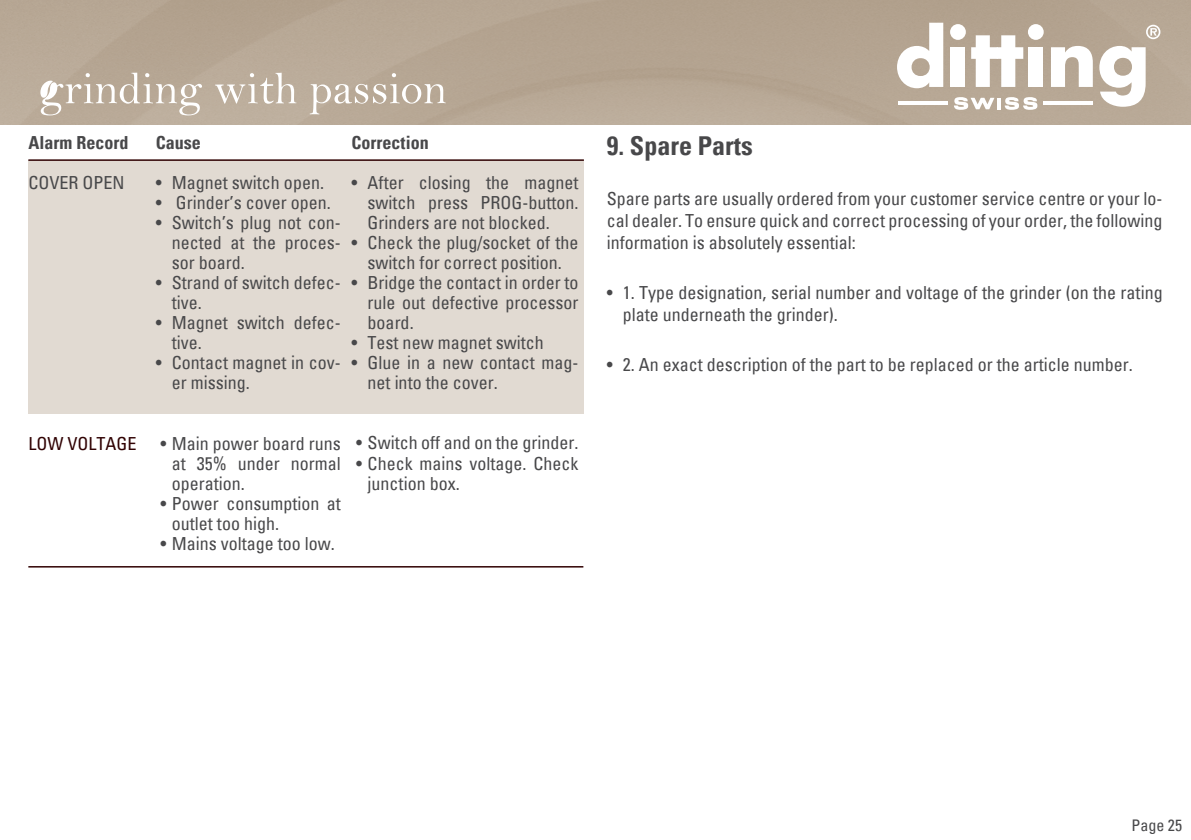
<style>
.page{position:relative;width:1191px;height:840px;background:#fff}
.page>*{position:absolute;margin:0;border:0;box-sizing:border-box;transform-origin:0 0}
.t1{font:700 condensed 26px "Univers";color:#48484a}
.t2{font:condensed 18px/20px "Univers";color:#48484a}
.t3{font:700 condensed 18px "Univers";color:#48484a}
.t4{font:condensed 18px "Univers";color:#300203}
.t5{font:condensed 16px "Univers";color:#48484a}
</style>
<div class="page">
<svg style="left:897px;top:23px;width:46px;height:65px"></svg>
<svg style="left:971px;top:35px;width:52px;height:52px"></svg>
<svg style="left:1051px;top:46px;width:41px;height:41px"></svg>
<svg style="left:1099px;top:46px;width:46px;height:61px"></svg>
<svg style="left:954px;top:97px;width:40px;height:13px"></svg>
<svg style="left:1004px;top:97px;width:33px;height:13px"></svg>
<svg style="left:1146px;top:25px;width:14px;height:14px"></svg>
<svg style="left:215px;top:73px;width:81px;height:31px;background:#c9beb0"></svg>
<svg style="left:310px;top:73px;width:136px;height:41px;background:#c3b6a6"></svg>
<svg style="left:40px;top:73px;width:162px;height:42px;background:#c6b9aa"></svg>
<div style="left:28px;top:160px;width:556px;height:254px;background:#e1dad2"></div>
<hr style="left:28px;top:159px;width:556px;height:2px;background:#300203">
<hr style="left:28px;top:565px;width:555px;height:2px;background:#300203">
<p class="t3" style="left:28px;top:132px;width:101px">Alarm Record</p>
<p class="t2" style="left:28px;top:172px;width:98px">COVER OPEN</p>
<p class="t4" style="left:28px;top:431px;width:109px">LOW VOLTAGE</p>
<p class="t3" style="left:156px;top:132px;width:46px">Cause</p>
<p class="t2" style="left:156px;top:172px;width:169px">• Magnet switch open.</p>
<p class="t2" style="left:156px;top:192px;width:176px">• Grinder’s cover open.</p>
<p class="t2" style="left:172px;top:212px;width:170px;text-align:justify;text-indent:-16px">• Switch’s plug not con&shy;nected at the proces&shy;sor board.</p>
<p class="t2" style="left:172px;top:272px;width:170px;text-indent:-16px">• Strand of switch defec&shy;tive.</p>
<p class="t2" style="left:172px;top:312px;width:170px;text-indent:-16px">• Magnet switch defec&shy;tive.</p>
<p class="t2" style="left:172px;top:352px;width:170px;text-indent:-16px">• Contact magnet in cov&shy;er missing.</p>
<p class="t3" style="left:352px;top:132px;width:79px">Correction</p>
<p class="t2" style="left:368px;top:172px;width:212px;text-align:justify;text-indent:-16px">• After closing the magnet switch press PROG-button.<br>Grinders are not blocked.</p>
<p class="t2" style="left:352px;top:232px;width:228px;text-align:center">• Check the plug/socket of the switch for correct position.</p>
<p class="t2" style="left:368px;top:272px;width:212px;text-align:justify;text-indent:-16px">• Bridge the contact in order to rule out defective processor board.</p>
<p class="t2" style="left:352px;top:332px;width:193px">• Test new magnet switch</p>
<p class="t2" style="left:368px;top:352px;width:212px;text-indent:-16px">• Glue in a new contact mag&shy;net into the cover.</p>
<p class="t2" style="left:172px;top:432px;width:170px;text-align:justify;text-indent:-11px">• Main power board runs at 35% under normal operation.</p>
<p class="t2" style="left:172px;top:492px;width:170px;text-indent:-11px">• Power consumption at outlet too high.</p>
<p class="t2" style="left:161px;top:532px;width:176px">• Mains voltage too low.</p>
<p class="t2" style="left:356px;top:432px;width:224px">• Switch off and on the grinder.</p>
<p class="t2" style="left:368px;top:452px;width:212px;text-indent:-11px">• Check mains voltage. Check junction box.</p>
<h1 class="t1" style="left:607px;top:130px;width:147px">9. Spare Parts</h1>
<p class="t2" style="left:607px;top:188px;width:557px;line-height:21.6px;text-align:justify">Spare parts are usually ordered from your customer service centre or your lo&shy;cal dealer. To ensure quick and correct processing of your order, the following information is absolutely essential:</p>
<p class="t2" style="left:623px;top:281px;width:541px;line-height:21.6px;text-indent:-16px">• 1. Type designation, serial number and voltage of the grinder (on the rating plate underneath the grinder).</p>
<p class="t2" style="left:607px;top:354px;width:527px">• 2. An exact description of the part to be replaced or the article number.</p>
<p class="t5" style="left:1131px;top:814px;width:52px">Page 25</p>
</div>
